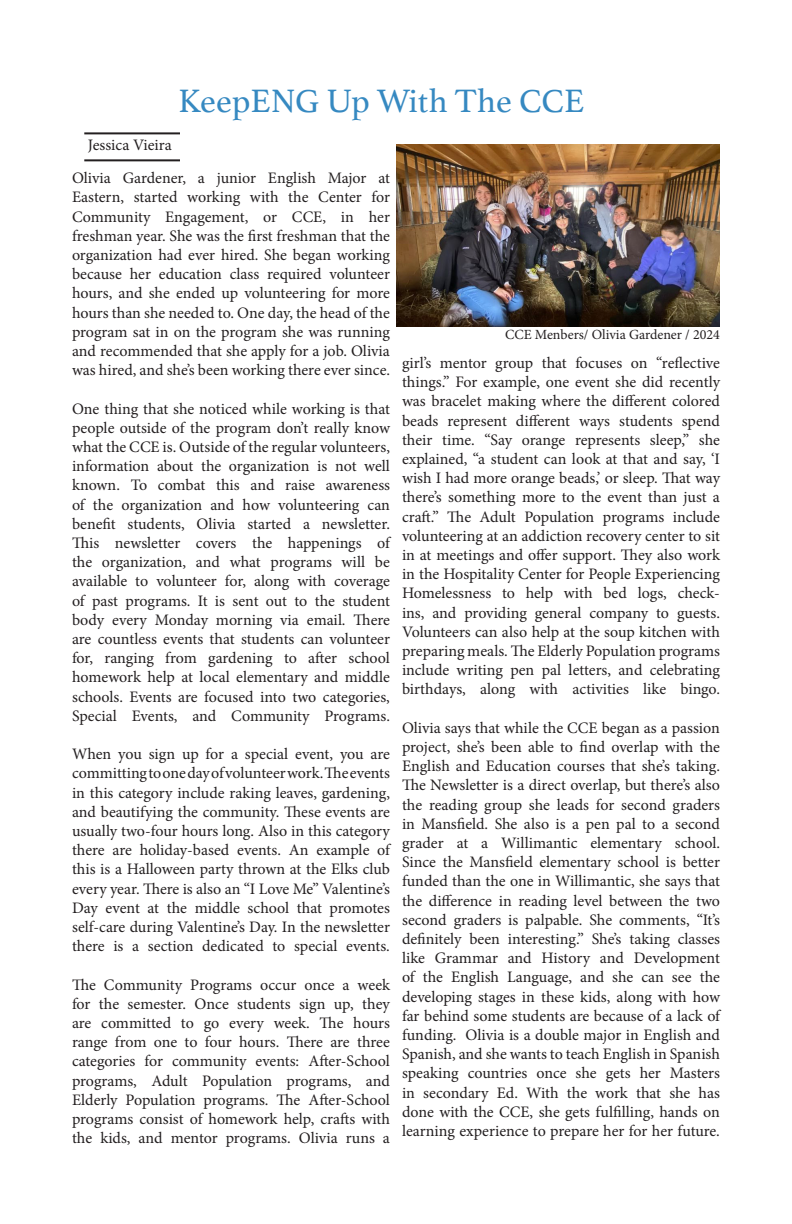
<style>
.page{position:relative;width:792px;height:1224px;background:#fff}
.page>*{position:absolute;margin:0;border:0;box-sizing:border-box;transform-origin:0 0}
.t1{font:34px "Athelas";color:#3689c1}
.t2{font:16px/19.2px "Minion Pro";color:#231f20;text-align:justify}
.t3{font:14px "Minion Pro";color:#231f20}
</style>
<div class="page">
<hr style="left:84px;top:132px;width:96px;height:2px;background:#231f20">
<hr style="left:84px;top:159px;width:96px;height:2px;background:#231f20">
<img style="left:396px;top:144px;width:324px;height:182px">
<p class="t2" style="left:88px;top:135px;width:85px">Jessica Vieira</p>
<p class="t1" style="left:178px;top:74px;width:408px">KeepENG Up With The CCE</p>
<p class="t2" style="left:72px;top:169px;width:320px">Olivia Gardener, a junior English Major at Eastern, started working with the Center for Community Engagement, or CCE, in her freshman year. She was the first freshman that the organization had ever hired. She began working because her education class required volunteer hours, and she ended up volunteering for more hours than she needed to. One day, the head of the program sat in on the program she was running and recommended that she apply for a job. Olivia was hired, and she’s been working there ever since.</p>
<p class="t2" style="left:72px;top:399px;width:320px">One thing that she noticed while working is that people outside of the program don’t really know what the CCE is. Outside of the regular volunteers, information about the organization is not well known. To combat this and raise awareness of the organization and how volunteering can benefit students, Olivia started a newsletter.<br>This newsletter covers the happenings of the organization, and what programs will be available to volunteer for, along with coverage of past programs. It is sent out to the student body every Monday morning via email. There are countless events that students can volunteer for, ranging from gardening to after school homework help at local elementary and middle schools. Events are focused into two categories, Special Events, and Community Programs.</p>
<p class="t2" style="left:72px;top:745px;width:320px">When you sign up for a special event, you are committing to one day of volunteer work. The events in this category include raking leaves, gardening, and beautifying the community. These events are usually two-four hours long. Also in this category there are holiday-based events. An example of this is a Halloween party thrown at the Elks club every year. There is also an “I Love Me” Valentine’s Day event at the middle school that promotes self-care during Valentine’s Day. In the newsletter there is a section dedicated to special events.</p>
<p class="t2" style="left:72px;top:975px;width:320px">The Community Programs occur once a week for the semester. Once students sign up, they are committed to go every week. The hours range from one to four hours. There are three categories for community events: After-School programs, Adult Population programs, and Elderly Population programs. The After-School programs consist of homework help, crafts with the kids, and mentor programs. Olivia runs a</p>
<p class="t3" style="left:505px;top:325px;width:216px">CCE Menbers/ Olivia Gardener / 2024</p>
<p class="t2" style="left:402px;top:353px;width:320px">girl’s mentor group that focuses on “reflective things.” For example, one event she did recently was bracelet making where the different colored beads represent different ways students spend their time. “Say orange represents sleep,” she explained, “a student can look at that and say, ‘I wish I had more orange beads,’ or sleep. That way there’s something more to the event than just a craft.” The Adult Population programs include volunteering at an addiction recovery center to sit in at meetings and offer support. They also work in the Hospitality Center for People Experiencing Homelessness to help with bed logs, check&shy;ins, and providing general company to guests.<br>Volunteers can also help at the soup kitchen with preparing meals. The Elderly Population programs include writing pen pal letters, and celebrating birthdays, along with activities like bingo.</p>
<p class="t2" style="left:402px;top:718px;width:320px">Olivia says that while the CCE began as a passion project, she’s been able to find overlap with the English and Education courses that she’s taking.<br>The Newsletter is a direct overlap, but there’s also the reading group she leads for second graders in Mansfield. She also is a pen pal to a second grader at a Willimantic elementary school.<br>Since the Mansfield elementary school is better funded than the one in Willimantic, she says that the difference in reading level between the two second graders is palpable. She comments, “It’s definitely been interesting.” She’s taking classes like Grammar and History and Development of the English Language, and she can see the developing stages in these kids, along with how far behind some students are because of a lack of funding. Olivia is a double major in English and Spanish, and she wants to teach English in Spanish speaking countries once she gets her Masters in secondary Ed. With the work that she has done with the CCE, she gets fulfilling, hands on learning experience to prepare her for her future.</p>
</div>
